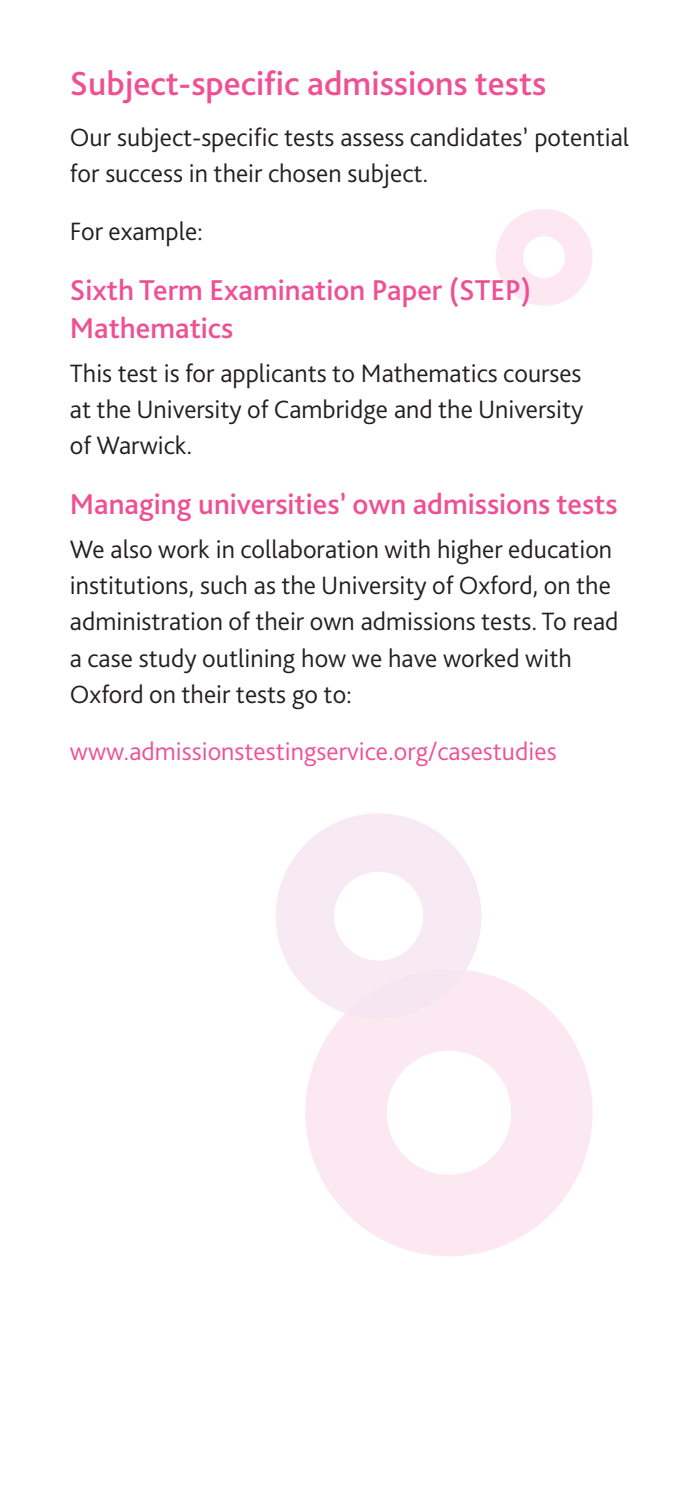
<style>
.page{position:relative;width:700px;height:1486px;background:#fff}
.page>*{position:absolute;margin:0;border:0;box-sizing:border-box;transform-origin:0 0}
.t1{font:500 35px "Bliss Pro";color:#ef5095}
.t2{font:500 30px/38.8px "Bliss Pro";color:#ef5095}
.t3{font:300 26.25px/36.2px "Bliss Pro";color:#231f20}
.t4{font:300 26.25px "Bliss Pro";color:#ef5095}
</style>
<div class="page">
<svg style="left:305px;top:973px;width:287px;height:283px;fill:#fbe8f1"></svg>
<svg style="left:276px;top:813px;width:205px;height:206px"></svg>
<svg style="left:496px;top:209px;width:96px;height:97px"></svg>
<h1 class="t1" style="left:70px;top:71px;width:477px">Subject-specific admissions tests</h1>
<p class="t3" style="left:70px;top:122px;width:560px">Our subject-specific tests assess candidates’ potential for success in their chosen subject.</p>
<p class="t3" style="left:70px;top:215px;width:135px">For example:</p>
<p class="t2" style="left:70px;top:273px;width:462px">Sixth Term Examination Paper (STEP)<br>Mathematics</p>
<p class="t3" style="left:70px;top:357px;width:514px;text-align:justify">This test is for applicants to Mathematics courses at the University of Cambridge and the University of Warwick.</p>
<p class="t2" style="left:70px;top:488px;width:549px">Managing universities’ own admissions tests</p>
<p class="t3" style="left:70px;top:533px;width:549px">We also work in collaboration with higher education institutions, such as the University of Oxford, on the administration of their own admissions tests. To read a case study outlining how we have worked with Oxford on their tests go to:</p>
<p class="t4" style="left:70px;top:741px;width:488px">www.admissionstestingservice.org/casestudies</p>
</div>
